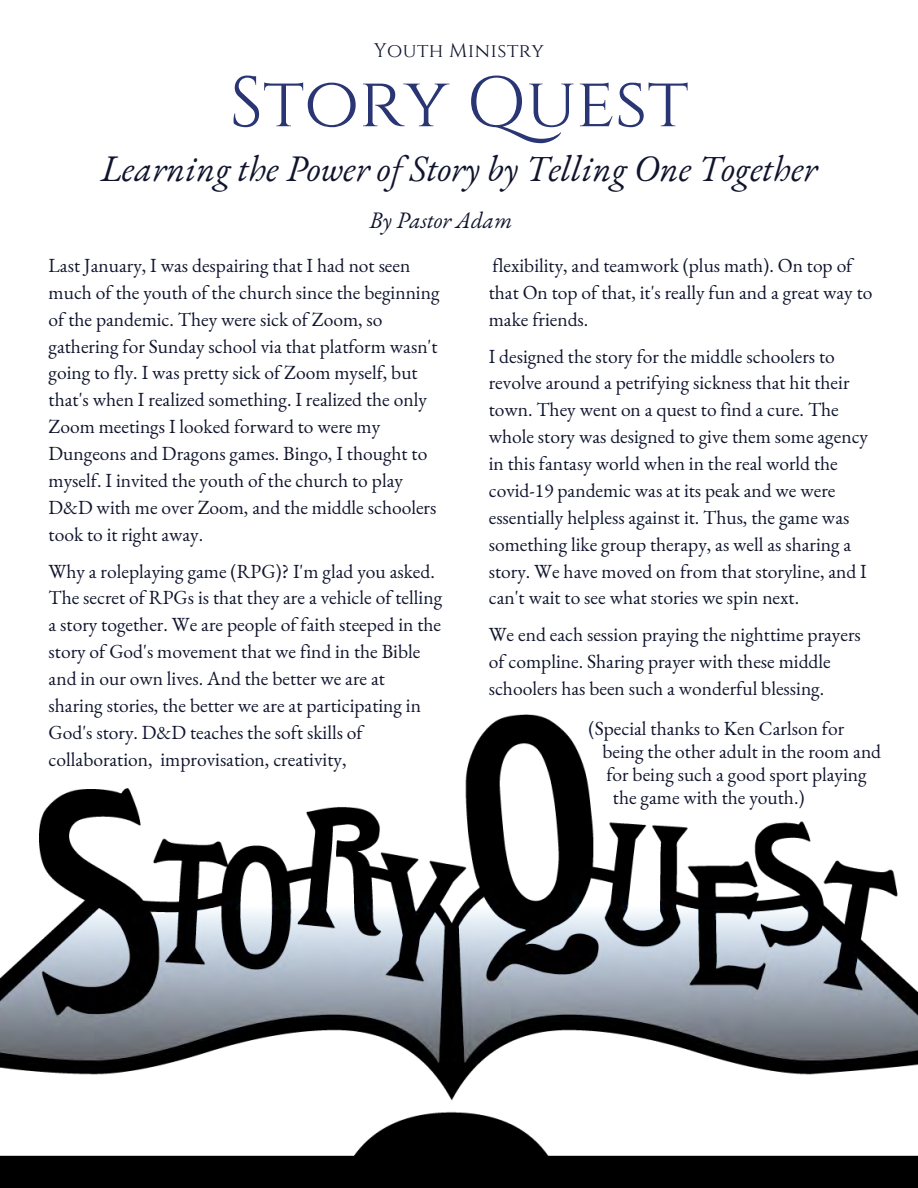
<style>
.page{position:relative;width:918px;height:1188px;background:#fff}
.page>*{position:absolute;margin:0;border:0;box-sizing:border-box;transform-origin:0 0}
.t1{font:70.95px "Cinzel";color:#2a3674}
.t2{font:italic 36.45px "EB Garamond";color:#10152d}
.t3{font:italic 22.95px "EB Garamond";color:#10152d}
.t4{font:19.65px "Cinzel";letter-spacing:.02em;color:#10152d}
.t5{font:19.5px/26.8px "EB Garamond";color:#10152d}
</style>
<div class="page">
<img style="left:0;top:714px;width:918px;height:474px">
<p class="t4" style="left:374px;top:39px;width:172px">Youth Ministry</p>
<p class="t1" style="left:229px;top:61px;width:461px">Story Quest</p>
<p class="t2" style="left:101px;top:145px;width:718px">Learning the Power of Story by Telling One Together</p>
<p class="t3" style="left:369px;top:205px;width:144px">By Pastor Adam</p>
<p class="t5" style="left:49px;top:252px;width:392px">Last January, I was despairing that I had not seen much of the youth of the church since the beginning of the pandemic. They were sick of Zoom, so gathering for Sunday school via that platform wasn't going to fly. I was pretty sick of Zoom myself, but that's when I realized something. I realized the only Zoom meetings I looked forward to were my Dungeons and Dragons games. Bingo, I thought to myself. I invited the youth of the church to play D&amp;D with me over Zoom, and the middle schoolers took to it right away.</p>
<p class="t5" style="left:49px;top:557px;width:395px">Why a roleplaying game (RPG)? I'm glad you asked.<br>The secret of RPGs is that they are a vehicle of telling a story together. We are people of faith steeped in the story of God's movement that we find in the Bible and in our own lives. And the better we are at sharing stories, the better we are at participating in God's story. D&amp;D teaches the soft skills of collaboration, improvisation, creativity,</p>
<p class="t5" style="left:489px;top:252px;width:385px">flexibility, and teamwork (plus math). On top of that On top of that, it's really fun and a great way to make friends.</p>
<p class="t5" style="left:489px;top:342px;width:381px">I designed the story for the middle schoolers to revolve around a petrifying sickness that hit their town. They went on a quest to find a cure. The whole story was designed to give them some agency in this fantasy world when in the real world the covid-19 pandemic was at its peak and we were essentially helpless against it. Thus, the game was something like group therapy, as well as sharing a story. We have moved on from that storyline, and I can't wait to see what stories we spin next.</p>
<p class="t5" style="left:489px;top:621px;width:374px">We end each session praying the nighttime prayers of compline. Sharing prayer with these middle schoolers has been such a wonderful blessing.</p>
<p class="t5" style="left:589px;top:714px;width:257px">(Special thanks to Ken Carlson for</p>
<p class="t5" style="left:602px;top:738px;width:280px">being the other adult in the room and</p>
<p class="t5" style="left:606px;top:761px;width:262px">for being such a good sport playing</p>
<p class="t5" style="left:613px;top:784px;width:193px">the game with the youth.)</p>
</div>
